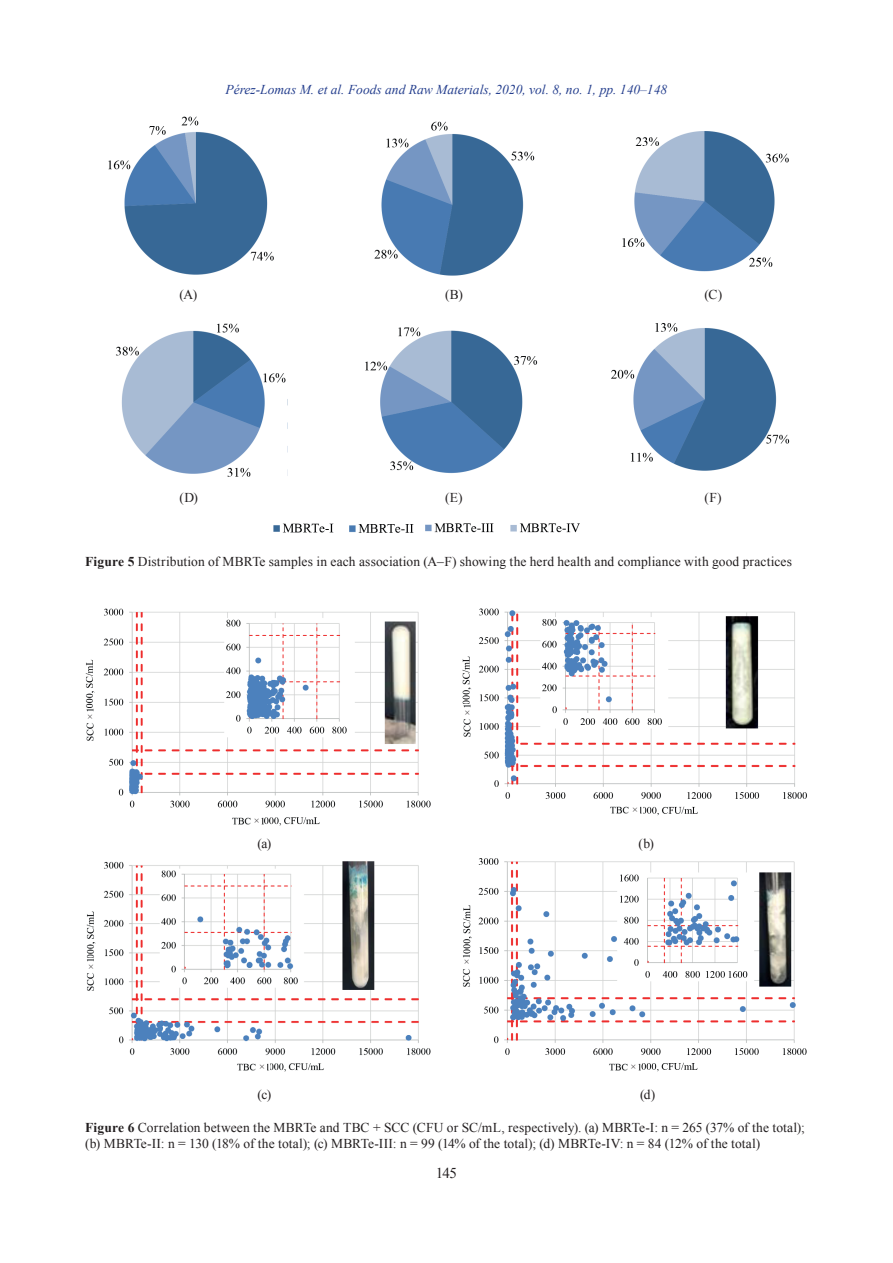
<style>
.page{position:relative;width:893px;height:1263px;background:#fff}
.page>*{position:absolute;margin:0;border:0;box-sizing:border-box;transform-origin:0 0}
.t1{font:15px "Times New Roman";color:#231f20}
.t2{font:13.5px/16.2px "Times New Roman";letter-spacing:.005em;color:#231f20}
.t3{font:italic 13.5px "Times New Roman";color:#253f8e}
.t4{font:10.5px "Times New Roman";color:#231f20}
.s1{font-weight:700}
</style>
<div class="page">
<img style="left:622px;top:131px;width:167px;height:141px">
<img style="left:611px;top:323px;width:179px;height:148px">
<img style="left:108px;top:116px;width:166px;height:159px">
<img style="left:374px;top:121px;width:161px;height:155px">
<img style="left:365px;top:327px;width:173px;height:147px">
<img style="left:116px;top:323px;width:172px;height:154px">
<img style="left:273px;top:523px;width:61px;height:10px">
<img style="left:349px;top:524px;width:65px;height:9px">
<img style="left:425px;top:523px;width:69px;height:10px">
<img style="left:510px;top:523px;width:70px;height:10px">
<img style="left:85px;top:608px;width:346px;height:218px">
<img style="left:462px;top:608px;width:345px;height:207px">
<img style="left:86px;top:861px;width:345px;height:211px">
<img style="left:463px;top:858px;width:344px;height:214px">
<img style="left:223px;top:1060px;width:46px;height:12px">
<div style="left:258px;top:1062px;width:8px;height:9px;background:#fff"></div>
<img style="left:86px;top:958px;width:14px;height:42px">
<div style="left:85px;top:962px;width:12px;height:9px;background:#fff"></div>
<img style="left:462px;top:954px;width:14px;height:42px">
<div style="left:461px;top:958px;width:12px;height:9px;background:#fff"></div>
<img style="left:462px;top:704px;width:15px;height:42px">
<div style="left:462px;top:708px;width:11px;height:9px;background:#fff"></div>
<img style="left:85px;top:708px;width:15px;height:42px">
<div style="left:84px;top:712px;width:12px;height:9px;background:#fff"></div>
<img style="left:595px;top:1061px;width:46px;height:11px">
<div style="left:629px;top:1063px;width:9px;height:9px;background:#fff"></div>
<img style="left:596px;top:804px;width:46px;height:11px">
<div style="left:631px;top:806px;width:8px;height:9px;background:#fff"></div>
<img style="left:218px;top:815px;width:46px;height:11px">
<div style="left:253px;top:817px;width:8px;height:9px;background:#fff"></div>
<p class="t3" style="left:226px;top:81px;width:443px">Pérez-Lomas M. et al. Foods and Raw Materials, 2020, vol. 8, no. 1, pp. 140–148</p>
<p class="t2" style="left:180px;top:286px;width:19px">(A)</p>
<p class="t2" style="left:445px;top:286px;width:19px">(B)</p>
<p class="t2" style="left:705px;top:286px;width:19px">(C)</p>
<p class="t2" style="left:180px;top:489px;width:20px">(D)</p>
<p class="t2" style="left:445px;top:489px;width:19px">(E)</p>
<p class="t2" style="left:705px;top:489px;width:18px">(F)</p>
<p class="t2" style="left:85px;top:553px;width:708px"><span class="s1">Figure 5</span> Distribution of MBRTe samples in each association (A‒F) showing the herd health and compliance with good practices</p>
<p class="t4" style="left:87px;top:709px;width:7px">×</p>
<p class="t4" style="left:88px;top:959px;width:7px">×</p>
<p class="t4" style="left:254px;top:813px;width:7px">×</p>
<p class="t4" style="left:464px;top:705px;width:7px">×</p>
<p class="t4" style="left:632px;top:803px;width:7px">×</p>
<p class="t2" style="left:258px;top:835px;width:15px">(а)</p>
<p class="t2" style="left:639px;top:835px;width:17px">(b)</p>
<p class="t4" style="left:259px;top:1059px;width:7px">×</p>
<p class="t4" style="left:464px;top:955px;width:7px">×</p>
<p class="t4" style="left:631px;top:1060px;width:7px">×</p>
<p class="t2" style="left:258px;top:1086px;width:15px">(c)</p>
<p class="t2" style="left:640px;top:1086px;width:17px">(d)</p>
<p class="t2" style="left:85px;top:1119px;width:721px"><span class="s1">Figure 6</span> Correlation between the MBRTe and TBC + SCC (CFU or SC/mL, respectively). (a) MBRTe-I: n = 265 (37% of the total); (b) MBRTe-II: n = 130 (18% of the total); (c) MBRTe-III: n = 99 (14% of the total); (d) MBRTe-IV: n = 84 (12% of the total)</p>
<p class="t1" style="left:436px;top:1163px;width:23px">145</p>
</div>
